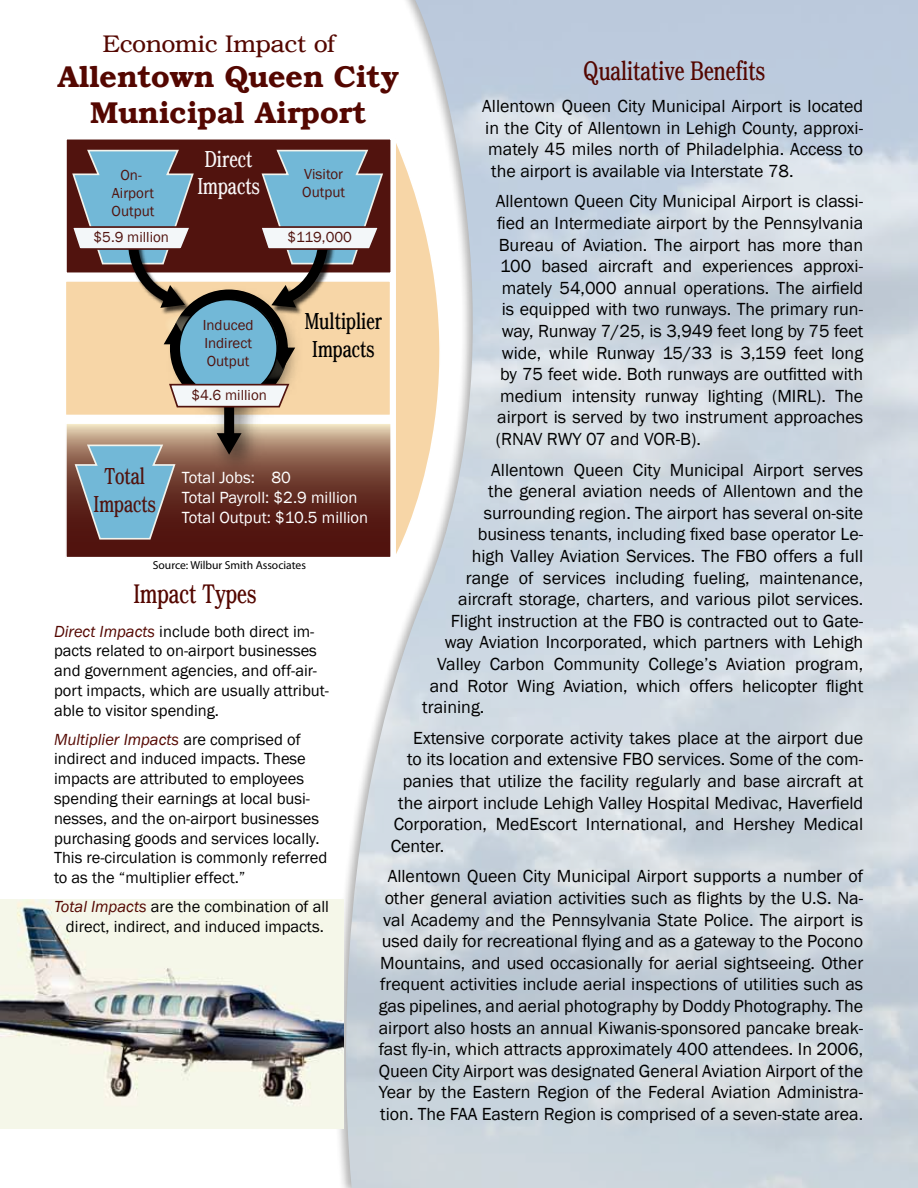
<style>
.page{position:relative;width:918px;height:1188px;background:#fff}
.page>*{position:absolute;margin:0;border:0;box-sizing:border-box;transform-origin:0 0}
.t1{font:600 30px/36px "Brussels";color:#540701;text-align:center}
.t2{font:300 condensed 27px "Brussels";color:#540701}
.t3{font:300 24px "Brussels";color:#540701}
.t4{font:300 condensed 23.25px/27.9px "Brussels";color:#000;text-align:center}
.t5{font:300 condensed 23.25px/27.9px "Brussels";color:#f8f5f6;text-align:center}
.t6{font:300 condensed 23.25px/27.9px "Brussels";color:#51130e;text-align:center}
.t7{font:18px/21.6px "Franklin Gothic";color:#000;text-align:center}
.t8{font:16.65px/20px "Franklin Gothic";color:#fff}
.t9{font:16.5px/19.8px "Franklin Gothic";color:#000}
.t10{font:15px/18px "Franklin Gothic";color:#51130e;text-align:center}
.t11{font:11.55px "Myriad Pro";color:#000}
.s1{font-style:italic;color:#540701}
</style>
<div class="page">
<img style="left:0;top:899px;width:344px;height:229px">
<div style="left:66px;top:139px;width:325px;height:134px;background:#51130e"></div>
<div style="left:65px;top:138px;width:327px;height:136px;border:2px solid #fff"></div>
<div style="left:65px;top:281px;width:326px;height:135px;background:#f7d6a7"></div>
<div style="left:64px;top:280px;width:327px;height:136px;border:2px solid #fff"></div>
<svg style="left:68px;top:425px;width:321px;height:131px;background:#744134"></svg>
<div style="left:65px;top:422px;width:327px;height:137px;border:2px solid #fff"></div>
<svg style="left:396px;top:143px;width:45px;height:416px"></svg>
<svg style="left:74px;top:444px;width:103px;height:96px;background:#7796a6"></svg>
<img style="left:198px;top:430px;width:75px;height:56px">
<div style="left:224px;top:382px;width:10px;height:55px;background:#000"></div>
<svg style="left:217px;top:433px;width:25px;height:22px"></svg>
<img style="left:160px;top:408px;width:150px;height:22px">
<svg style="left:70px;top:149px;width:314px;height:259px"></svg>
<h3 class="t3" style="left:103px;top:29px;width:234px">Economic Impact of</h3>
<h1 class="t1" style="left:58px;top:57px;width:343px">Allentown Queen City<br>Municipal Airport</h1>
<h2 class="t2" style="left:584px;top:54px;width:183px">Qualitative Benefits</h2>
<p class="t7" style="left:482px;top:96px;width:383px">Allentown Queen City Municipal Airport is located</p>
<p class="t7" style="left:485px;top:117px;width:379px">in the City of Allentown in Lehigh County, approxi-</p>
<p class="t7" style="left:488px;top:139px;width:376px">mately 45 miles north of Philadelphia. Access to</p>
<p class="t7" style="left:491px;top:160px;width:304px">the airport is available via Interstate 78.</p>
<p class="t7" style="left:496px;top:191px;width:369px">Allentown Queen City Municipal Airport is classi-</p>
<p class="t7" style="left:497px;top:213px;width:367px">fied an Intermediate airport by the Pennsylvania</p>
<p class="t7" style="left:499px;top:234px;width:366px">Bureau of Aviation. The airport has more than</p>
<p class="t7" style="left:500px;top:256px;width:364px">100 based aircraft and experiences approxi-</p>
<p class="t7" style="left:502px;top:277px;width:363px">mately 54,000 annual operations. The airfield</p>
<p class="t7" style="left:502px;top:299px;width:363px">is equipped with two runways. The primary run-</p>
<p class="t7" style="left:502px;top:321px;width:363px">way, Runway 7/25, is 3,949 feet long by 75 feet</p>
<p class="t7" style="left:502px;top:342px;width:363px">wide, while Runway 15/33 is 3,159 feet long</p>
<p class="t7" style="left:500px;top:364px;width:364px">by 75 feet wide. Both runways are outfitted with</p>
<p class="t7" style="left:500px;top:385px;width:365px">medium intensity runway lighting (MIRL). The</p>
<p class="t7" style="left:497px;top:407px;width:368px">airport is served by two instrument approaches</p>
<p class="t7" style="left:496px;top:429px;width:207px">(RNAV RWY 07 and VOR-B).</p>
<p class="t7" style="left:491px;top:459px;width:374px">Allentown Queen City Municipal Airport serves</p>
<p class="t7" style="left:488px;top:481px;width:377px">the general aviation needs of Allentown and the</p>
<p class="t7" style="left:484px;top:502px;width:381px">surrounding region. The airport has several on-site</p>
<p class="t7" style="left:478px;top:524px;width:387px">business tenants, including fixed base operator Le-</p>
<p class="t7" style="left:472px;top:546px;width:393px">high Valley Aviation Services. The FBO offers a full</p>
<p class="t7" style="left:466px;top:567px;width:399px">range of services including fueling, maintenance,</p>
<p class="t7" style="left:458px;top:589px;width:406px">aircraft storage, charters, and various pilot services.</p>
<p class="t7" style="left:451px;top:610px;width:414px">Flight instruction at the FBO is contracted out to Gate-</p>
<p class="t7" style="left:445px;top:632px;width:420px">way Aviation Incorporated, which partners with Lehigh</p>
<p class="t7" style="left:437px;top:654px;width:427px">Valley Carbon Community College’s Aviation program,</p>
<p class="t7" style="left:430px;top:675px;width:435px">and Rotor Wing Aviation, which offers helicopter flight</p>
<p class="t7" style="left:422px;top:697px;width:64px">training.</p>
<p class="t7" style="left:413px;top:727px;width:452px">Extensive corporate activity takes place at the airport due</p>
<p class="t7" style="left:407px;top:749px;width:457px">to its location and extensive FBO services. Some of the com-</p>
<p class="t7" style="left:403px;top:771px;width:462px">panies that utilize the facility regularly and base aircraft at</p>
<p class="t7" style="left:398px;top:792px;width:466px">the airport include Lehigh Valley Hospital Medivac, Haverfield</p>
<p class="t7" style="left:394px;top:814px;width:471px">Corporation, MedEscort International, and Hershey Medical</p>
<p class="t7" style="left:391px;top:835px;width:55px">Center.</p>
<p class="t7" style="left:379px;top:866px;width:486px">Allentown Queen City Municipal Airport supports a number of other general aviation activities such as flights by the U.S. Na&shy;val Academy and the Pennsylvania State Police. The airport is used daily for recreational flying and as a gateway to the Pocono Mountains, and used occasionally for aerial sightseeing. Other frequent activities include aerial inspections of utilities such as gas pipelines, and aerial photography by Doddy Photography. The airport also hosts an annual Kiwanis-sponsored pancake break&shy;fast fly-in, which attracts approximately 400 attendees. In 2006, Queen City Airport was designated General Aviation Airport of the Year by the Eastern Region of the Federal Aviation Administra&shy;tion. The FAA Eastern Region is comprised of a seven-state area.</p>
<p class="t5" style="left:197px;top:144px;width:64px">Direct<br>Impacts</p>
<p class="t10" style="left:112px;top:166px;width:44px">On-<br>Airport<br>Output</p>
<p class="t10" style="left:302px;top:166px;width:44px;text-align:left">Visitor<br>Output</p>
<p class="t10" style="left:93px;top:229px;width:77px">$5.9 million</p>
<p class="t10" style="left:287px;top:229px;width:66px">$119,000</p>
<p class="t4" style="left:305px;top:307px;width:79px">Multiplier<br>Impacts</p>
<p class="t10" style="left:203px;top:317px;width:52px;text-align:justify">Induced Indirect Output</p>
<p class="t10" style="left:191px;top:386px;width:77px">$4.6 million</p>
<p class="t6" style="left:94px;top:462px;width:64px">Total<br>Impacts</p>
<p class="t8" style="left:182px;top:468px;width:188px">Total Jobs: 80<br>Total Payroll: $2.9 million<br>Total Output: $10.5 million</p>
<p class="t11" style="left:153px;top:558px;width:155px">Source: Wilbur Smith Associates</p>
<h2 class="t2" style="left:133px;top:578px;width:124px">Impact Types</h2>
<p class="t9" style="left:54px;top:622px;width:277px"><span class="s1">Direct Impacts</span> include both direct im&shy;pacts related to on-airport businesses and government agencies, and off-air&shy;port impacts, which are usually attribut&shy;able to visitor spending.</p>
<p class="t9" style="left:54px;top:729px;width:275px"><span class="s1">Multiplier Impacts</span> are comprised of indirect and induced impacts. These impacts are attributed to employees spending their earnings at local busi&shy;nesses, and the on-airport businesses purchasing goods and services locally.<br>This re-circulation is commonly referred to as the “multiplier effect.”</p>
<p class="t9" style="left:54px;top:897px;width:276px;text-align:center"><span class="s1">Total Impacts</span> are the combination of all direct, indirect, and induced impacts.</p>
</div>
